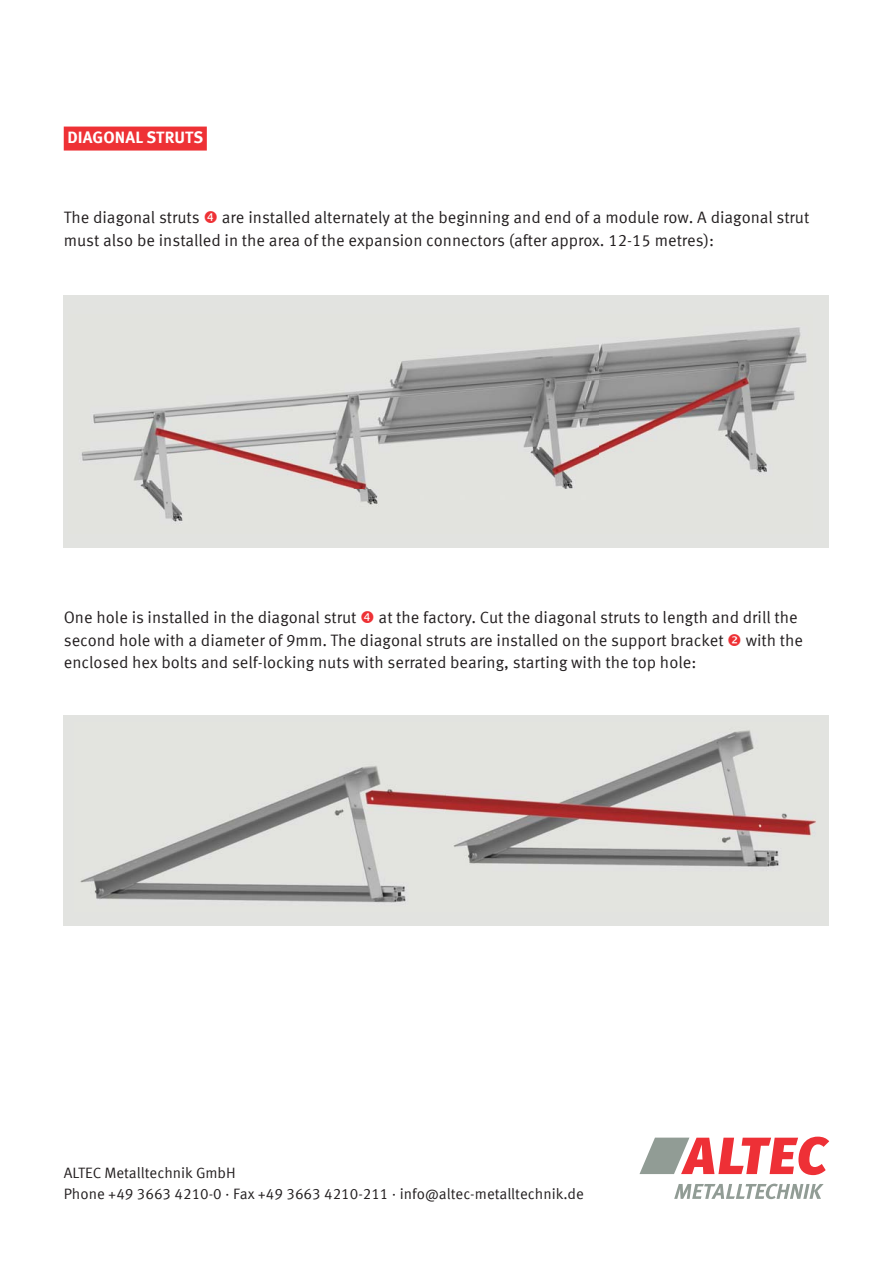
<style>
.page{position:relative;width:893px;height:1263px;background:#fff}
.page>*{position:absolute;margin:0;border:0;box-sizing:border-box;transform-origin:0 0}
.t1{font:16.5px/22.5px "Meta Offc Norm";color:#231f20}
.t2{font:700 16.5px "Meta Offc";letter-spacing:.005em;color:#fff}
.t3{font:15px/21px "Meta Offc Norm";color:#231f20}
</style>
<div class="page">
<div style="left:64px;top:295px;width:765px;height:252px;background:#e2e3e0"></div>
<img style="left:81px;top:327px;width:726px;height:195px">
<div style="left:64px;top:716px;width:765px;height:210px;background:#e2e3e0"></div>
<img style="left:80px;top:730px;width:736px;height:173px">
<svg style="left:639px;top:1137px;width:190px;height:38px"></svg>
<svg style="left:674px;top:1184px;width:150px;height:15px"></svg>
<div style="left:64px;top:127px;width:143px;height:24px;background:#ee3135"></div>
<p class="t2" style="left:68px;top:124px;width:137px">DIAGONAL STRUTS</p>
<p class="t1" style="left:64px;top:205px;width:138px">The diagonal struts</p>
<p class="t1" style="left:64px;top:205px;width:747px;text-indent:158px">are installed alternately at the beginning and end of a module row. A diagonal strut must also be installed in the area of the expansion connectors (after approx. 12-15 metres):</p>
<p class="t1" style="left:64px;top:605px;width:294px">One hole is installed in the diagonal strut</p>
<p class="t1" style="left:64px;top:605px;width:735px;text-indent:315px">at the factory. Cut the diagonal struts to length and drill the second hole with a diameter of 9mm. The diagonal struts are installed on the support bracket</p>
<p class="t1" style="left:746px;top:628px;width:59px">with the</p>
<p class="t1" style="left:64px;top:650px;width:634px">enclosed hex bolts and self-locking nuts with serrated bearing, starting with the top hole:</p>
<p class="t3" style="left:64px;top:1162px;width:522px">ALTEC Metalltechnik GmbH<br>Phone +49 3663 4210-0 · Fax +49 3663 4210-211 · info@altec-metalltechnik.de</p>
</div>
